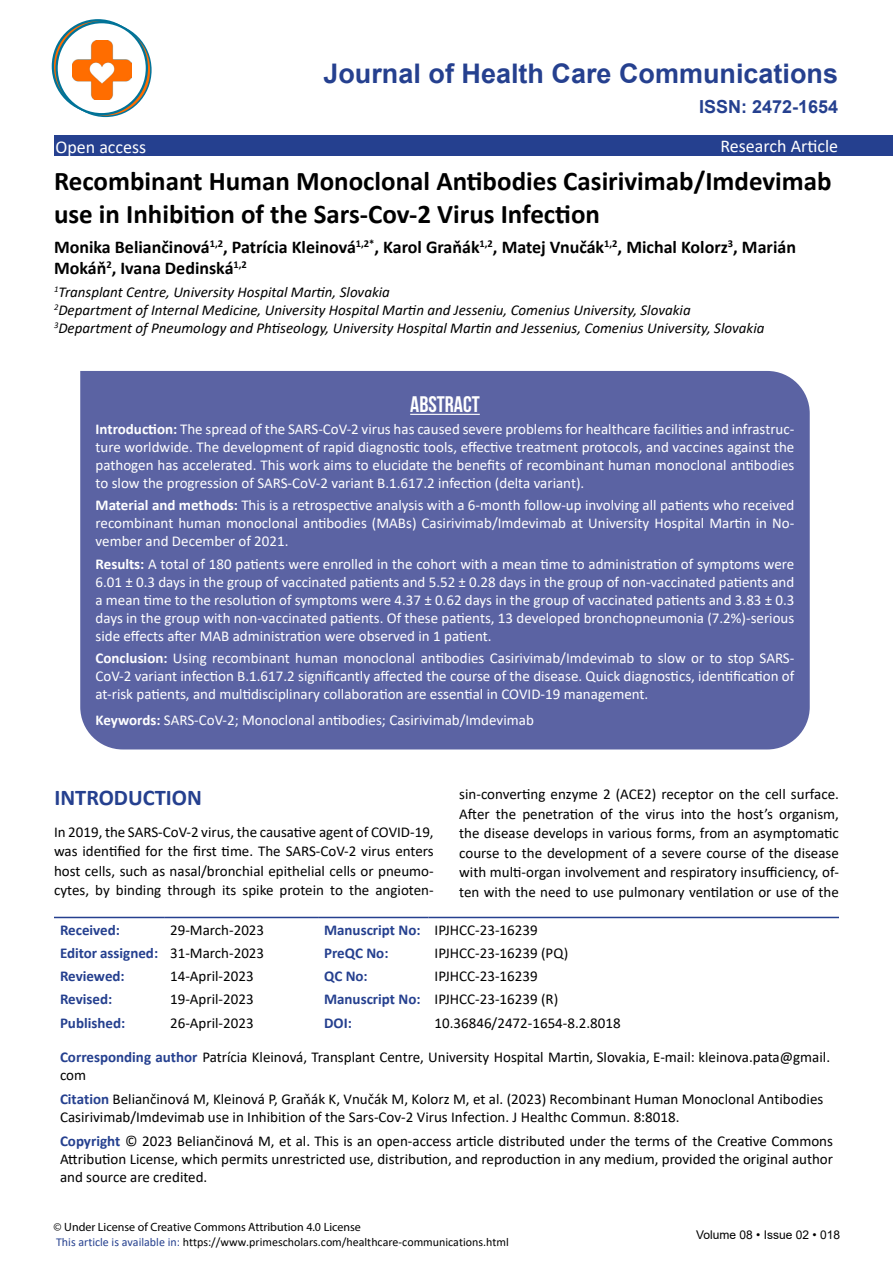
<style>
.page{position:relative;width:893px;height:1263px;background:#fff}
.page>*{position:absolute;margin:0;border:0;box-sizing:border-box;transform-origin:0 0}
.t1{font:700 27px/32.4px "Calibri";color:#000}
.t2{font:700 27px "Arial";color:#25408f}
.t3{font:700 22.5px "Calibri";color:#25408f}
.t4{font:700 22.5px "Bebas Neue";color:#fff}
.t5{font:700 18px/21.6px "Calibri";color:#000}
.t6{font:18px "Calibri";color:#fff}
.t7{font:700 18px "Arial";color:#25408f}
.t8{font:15px/18px "Calibri";color:#fff;text-align:justify}
.t9{font:15px/19.5px "Calibri";color:#000;text-align:justify}
.t10{font:italic 15px/18px "Calibri";color:#000}
.t11{font:700 15px "Calibri";color:#25408f}
.t12{font:12px "Calibri";color:#000}
.t13{font:12px "Myriad Pro";color:#000}
.t14{font:12px "Arial";color:#000}
.s1{font-weight:700}
.s2{font-weight:700;color:#25408f}
.s3{font-weight:400;color:#000}
.s4{color:#25408f}
</style>
<div class="page">
<div style="left:54px;top:135px;width:839px;height:21px;background:#25408f"></div>
<svg style="left:53px;top:20px;width:90px;height:92px"></svg>
<svg style="left:60px;top:24px;width:91px;height:92px"></svg>
<div style="left:57px;top:22px;width:90px;height:92px;background:#fff;border-radius:50%"></div>
<div style="left:56px;top:21px;width:92px;height:94px;border:2px solid #007398;border-radius:50%"></div>
<img style="left:72px;top:40px;width:60px;height:59px">
<hr style="left:54px;top:917px;width:110px;height:1px;background:#25408f">
<hr style="left:164px;top:917px;width:154px;height:1px;background:#25408f">
<hr style="left:318px;top:917px;width:111px;height:1px;background:#25408f">
<hr style="left:429px;top:917px;width:410px;height:1px;background:#25408f">
<div style="left:80px;top:371px;width:730px;height:378px;background:#5b63a3"></div>
<hr style="left:410px;top:414px;width:70px;height:1px;background:#fff">
<h1 class="t2" style="left:323px;top:55px;width:516px">Journal of Health Care Communications</h1>
<p class="t7" style="left:699px;top:94px;width:141px">ISSN: 2472-1654</p>
<p class="t6" style="left:55px;top:134px;width:92px">Open access</p>
<p class="t6" style="left:720px;top:134px;width:119px">Research Article</p>
<h1 class="t1" style="left:54px;top:165px;width:779px">Recombinant Human Monoclonal Antibodies Casirivimab/Imdevimab use in Inhibition of the Sars-Cov-2 Virus Infection</h1>
<p class="t5" style="left:54px;top:236px;width:743px">Monika Beliančinová<sup>1,2</sup>, Patrícia Kleinová<sup>1,2*</sup>, Karol Graňák<sup>1,2</sup>, Matej Vnučák<sup>1,2</sup>, Michal Kolorz<sup>3</sup>, Marián<br>Mokáň<sup>2</sup>, Ivana Dedinská<sup>1,2</sup></p>
<p class="t10" style="left:54px;top:282px;width:712px"><sup>1</sup>Transplant Centre, University Hospital Martin, Slovakia<br><sup>2</sup>Department of Internal Medicine, University Hospital Martin and Jesseniu, Comenius University, Slovakia<br><sup>3</sup>Department of Pneumology and Phtiseology, University Hospital Martin and Jessenius, Comenius University, Slovakia</p>
<h2 class="t4" style="left:410px;top:392px;width:71px">ABSTRACT</h2>
<p class="t8" style="left:96px;top:420px;width:700px"><span class="s1">Introduction:</span> The spread of the SARS-CoV-2 virus has caused severe problems for healthcare facilities and infrastruc&shy;ture worldwide. The development of rapid diagnostic tools, effective treatment protocols, and vaccines against the pathogen has accelerated. This work aims to elucidate the benefits of recombinant human monoclonal antibodies to slow the progression of SARS-CoV-2 variant B.1.617.2 infection (delta variant).</p>
<p class="t8" style="left:96px;top:496px;width:700px"><span class="s1">Material and methods:</span> This is a retrospective analysis with a 6-month follow-up involving all patients who received recombinant human monoclonal antibodies (MABs) Casirivimab/Imdevimab at University Hospital Martin in No&shy;vember and December of 2021.</p>
<p class="t8" style="left:96px;top:554px;width:700px"><span class="s1">Results:</span> A total of 180 patients were enrolled in the cohort with a mean time to administration of symptoms were 6.01 ± 0.3 days in the group of vaccinated patients and 5.52 ± 0.28 days in the group of non-vaccinated patients and a mean time to the resolution of symptoms were 4.37 ± 0.62 days in the group of vaccinated patients and 3.83 ± 0.3 days in the group with non-vaccinated patients. Of these patients, 13 developed bronchopneumonia (7.2%)-serious side effects after MAB administration were observed in 1 patient.</p>
<p class="t8" style="left:96px;top:648px;width:700px"><span class="s1">Conclusion:</span> Using recombinant human monoclonal antibodies Casirivimab/Imdevimab to slow or to stop SARS-CoV-2 variant infection B.1.617.2 significantly affected the course of the disease. Quick diagnostics, identification of at-risk patients, and multidisciplinary collaboration are essential in COVID-19 management.</p>
<p class="t8" style="left:96px;top:711px;width:440px"><span class="s1">Keywords:</span> SARS-CoV-2; Monoclonal antibodies; Casirivimab/Imdevimab</p>
<h2 class="t3" style="left:54px;top:781px;width:149px">INTRODUCTION</h2>
<p class="t9" style="left:54px;top:822px;width:381px">In 2019, the SARS-CoV-2 virus, the causative agent of COVID-19, was identified for the first time. The SARS-CoV-2 virus enters host cells, such as nasal/bronchial epithelial cells or pneumo&shy;cytes, by binding through its spike protein to the angioten-</p>
<p class="t9" style="left:459px;top:784px;width:381px">sin-converting enzyme 2 (ACE2) receptor on the cell surface.<br>After the penetration of the virus into the host’s organism, the disease develops in various forms, from an asymptomatic course to the development of a severe course of the disease with multi-organ involvement and respiratory insufficiency, of&shy;ten with the need to use pulmonary ventilation or use of the</p>
<p class="t11" style="left:60px;top:919px;width:61px">Received:</p>
<p class="t9" style="left:170px;top:920px;width:96px">29-March-2023</p>
<p class="t9" style="left:324px;top:920px;width:215px"><span class="s2">Manuscript No:</span> IPJHCC-23-16239</p>
<p class="t11" style="left:60px;top:942px;width:206px">Editor assigned: <span class="s3">31-March-2023</span></p>
<p class="t11" style="left:324px;top:942px;width:66px">PreQC No:</p>
<p class="t9" style="left:435px;top:943px;width:135px">IPJHCC-23-16239 (PQ)</p>
<p class="t11" style="left:60px;top:966px;width:66px">Reviewed:</p>
<p class="t9" style="left:170px;top:966px;width:85px">14-April-2023</p>
<p class="t11" style="left:324px;top:966px;width:45px">QC No:</p>
<p class="t9" style="left:435px;top:966px;width:105px">IPJHCC-23-16239</p>
<p class="t11" style="left:60px;top:989px;width:54px">Revised:</p>
<p class="t9" style="left:170px;top:989px;width:85px">19-April-2023</p>
<p class="t9" style="left:324px;top:989px;width:236px"><span class="s2">Manuscript No:</span> IPJHCC-23-16239 (R)</p>
<p class="t11" style="left:60px;top:1012px;width:67px">Published:</p>
<p class="t9" style="left:170px;top:1013px;width:85px">26-April-2023</p>
<p class="t11" style="left:324px;top:1012px;width:29px">DOI:</p>
<p class="t9" style="left:435px;top:1013px;width:187px">10.36846/2472-1654-8.2.8018</p>
<p class="t9" style="left:60px;top:1048px;width:772px;line-height:18px"><span class="s2">Corresponding author</span> Patrícia Kleinová, Transplant Centre, University Hospital Martin, Slovakia, E-mail: kleinova.pata@gmail. com</p>
<p class="t9" style="left:60px;top:1089px;width:765px;line-height:18px"><span class="s2">Citation</span> Beliančinová M, Kleinová P, Graňák K, Vnučák M, Kolorz M, et al. (2023) Recombinant Human Monoclonal Antibodies<br>Casirivimab/Imdevimab use in Inhibition of the Sars-Cov-2 Virus Infection. J Healthc Commun. 8:8018.</p>
<p class="t9" style="left:60px;top:1132px;width:775px;line-height:18px"><span class="s2">Copyright</span> © 2023 Beliančinová M, et al. This is an open-access article distributed under the terms of the Creative Commons Attribution License, which permits unrestricted use, distribution, and reproduction in any medium, provided the original author and source are credited.</p>
<p class="t13" style="left:54px;top:1220px;width:309px">© Under License of Creative Commons Attribution 4.0 License</p>
<p class="t12" style="left:56px;top:1233px;width:454px"><span class="s4">This article is available in:</span> https://www.primescholars.com/healthcare-communications.html</p>
<p class="t14" style="left:696px;top:1226px;width:145px">Volume 08 • Issue 02 • 018</p>
</div>
